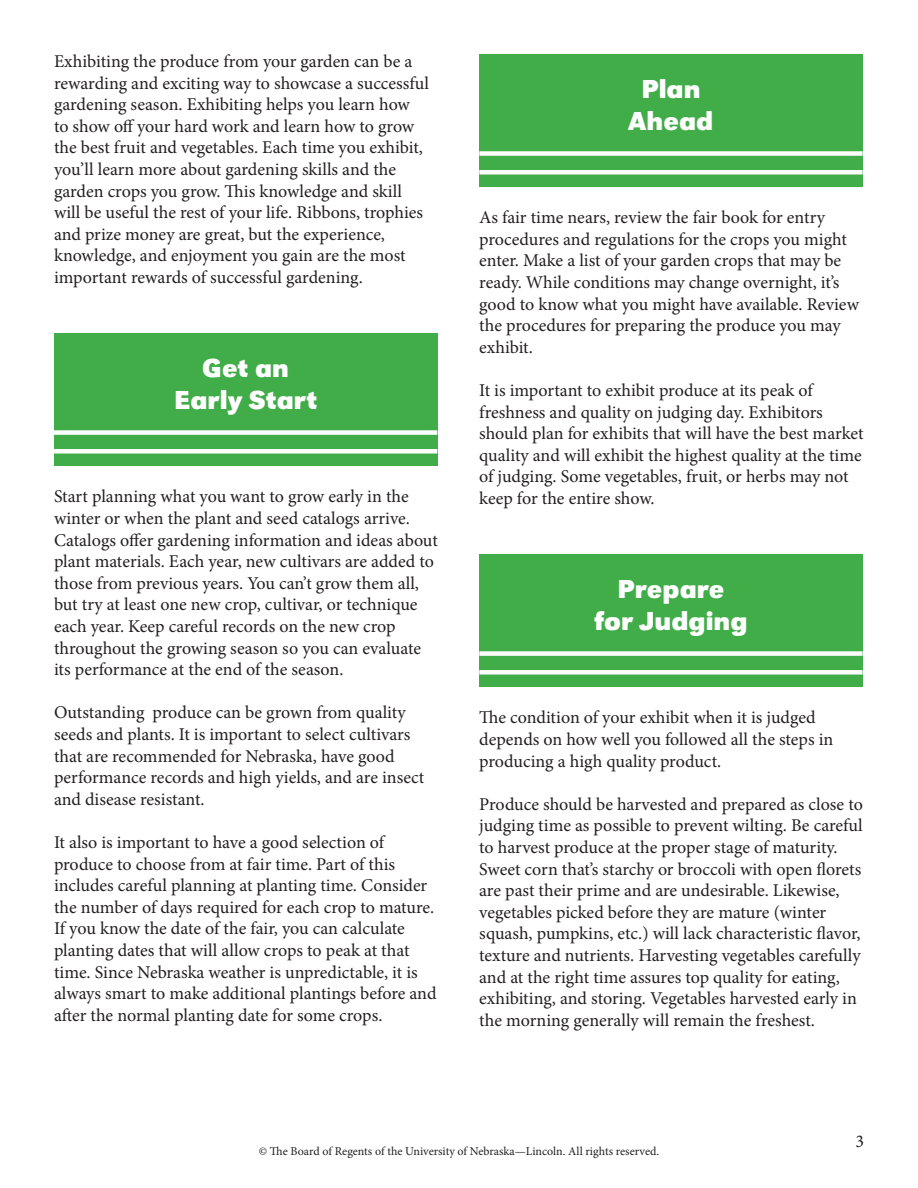
<style>
.page{position:relative;width:918px;height:1188px;background:#fff}
.page>*{position:absolute;margin:0;border:0;box-sizing:border-box;transform-origin:0 0}
.t1{font:700 27px "URW Grotesk";color:#fff}
.t2{font:18px/21.6px "Minion Pro";letter-spacing:-.005em;color:#231f20}
.t3{font:12px "Minion Pro";color:#231f20}
</style>
<div class="page">
<div style="left:54px;top:333px;width:383px;height:133px;background:#41ad49"></div>
<div style="left:54px;top:430px;width:383px;height:5px;background:#fff"></div>
<div style="left:54px;top:449px;width:383px;height:5px;background:#fff"></div>
<div style="left:479px;top:54px;width:384px;height:133px;background:#41ad49"></div>
<div style="left:479px;top:151px;width:384px;height:5px;background:#fff"></div>
<hr style="left:479px;top:170px;width:384px;height:4px;background:#fff">
<div style="left:479px;top:554px;width:384px;height:133px;background:#41ad49"></div>
<div style="left:479px;top:651px;width:384px;height:5px;background:#fff"></div>
<div style="left:479px;top:670px;width:384px;height:5px;background:#fff"></div>
<p class="t2" style="left:54px;top:51px;width:376px">Exhibiting the produce from your garden can be a rewarding and exciting way to showcase a successful gardening season. Exhibiting helps you learn how<br>to show off your hard work and learn how to grow the best fruit and vegetables. Each time you exhibit, you’ll learn more about gardening skills and the garden crops you grow. This knowledge and skill will be useful the rest of your life. Ribbons, trophies and prize money are great, but the experience, knowledge, and enjoyment you gain are the most important rewards of successful gardening.</p>
<p class="t1" style="left:202px;top:352px;width:88px">Get an</p>
<p class="t1" style="left:174px;top:384px;width:145px">Early Start</p>
<p class="t2" style="left:54px;top:486px;width:385px">Start planning what you want to grow early in the winter or when the plant and seed catalogs arrive.<br>Catalogs offer gardening information and ideas about plant materials. Each year, new cultivars are added to those from previous years. You can’t grow them all, but try at least one new crop, cultivar, or technique each year. Keep careful records on the new crop throughout the growing season so you can evaluate its performance at the end of the season.</p>
<p class="t2" style="left:54px;top:702px;width:372px">Outstanding produce can be grown from quality seeds and plants. It is important to select cultivars that are recommended for Nebraska, have good performance records and high yields, and are insect and disease resistant.</p>
<p class="t2" style="left:54px;top:831px;width:384px">It also is important to have a good selection of produce to choose from at fair time. Part of this includes careful planning at planting time. Consider the number of days required for each crop to mature.<br>If you know the date of the fair, you can calculate planting dates that will allow crops to peak at that time. Since Nebraska weather is unpredictable, it is always smart to make additional plantings before and after the normal planting date for some crops.</p>
<p class="t1" style="left:641px;top:73px;width:61px">Plan</p>
<p class="t1" style="left:629px;top:105px;width:86px">Ahead</p>
<p class="t2" style="left:479px;top:207px;width:381px">As fair time nears, review the fair book for entry procedures and regulations for the crops you might enter. Make a list of your garden crops that may be ready. While conditions may change overnight, it’s good to know what you might have available. Review the procedures for preparing the produce you may exhibit.</p>
<p class="t2" style="left:479px;top:380px;width:386px">It is important to exhibit produce at its peak of freshness and quality on judging day. Exhibitors should plan for exhibits that will have the best market quality and will exhibit the highest quality at the time of judging. Some vegetables, fruit, or herbs may not keep for the entire show.</p>
<p class="t1" style="left:618px;top:573px;width:108px">Prepare</p>
<p class="t1" style="left:594px;top:605px;width:155px">for Judging</p>
<p class="t2" style="left:479px;top:707px;width:356px">The condition of your exhibit when it is judged depends on how well you followed all the steps in producing a high quality product.</p>
<p class="t2" style="left:479px;top:793px;width:385px">Produce should be harvested and prepared as close to judging time as possible to prevent wilting. Be careful to harvest produce at the proper stage of maturity.<br>Sweet corn that’s starchy or broccoli with open florets are past their prime and are undesirable. Likewise, vegetables picked before they are mature (winter squash, pumpkins, etc.) will lack characteristic flavor, texture and nutrients. Harvesting vegetables carefully and at the right time assures top quality for eating, exhibiting, and storing. Vegetables harvested early in the morning generally will remain the freshest.</p>
<p class="t3" style="left:259px;top:1143px;width:402px">© The Board of Regents of the University of Nebraska—Lincoln. All rights reserved.</p>
<p class="t2" style="left:855px;top:1131px;width:10px">3</p>
</div>
